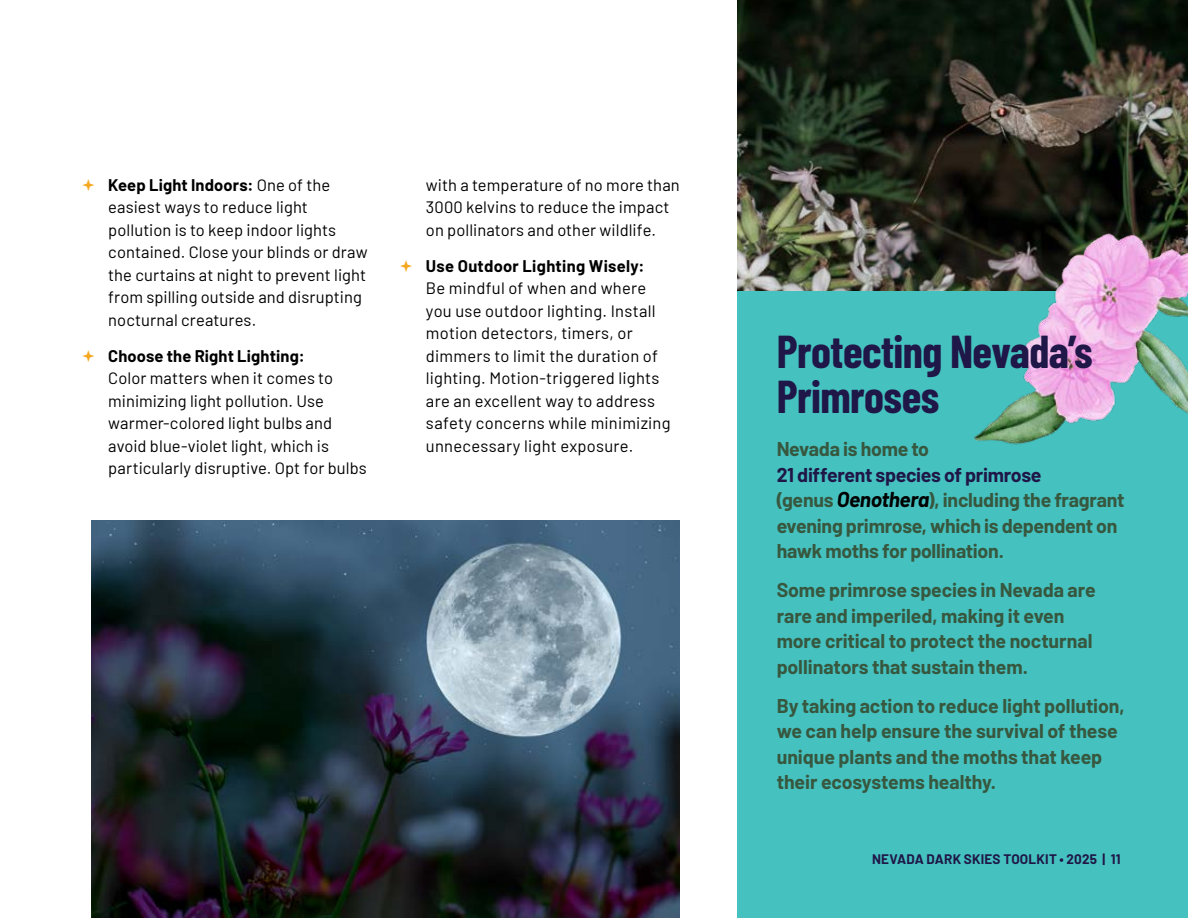
<style>
.page{position:relative;width:1188px;height:918px;background:#fff}
.page>*{position:absolute;margin:0;border:0;box-sizing:border-box;transform-origin:0 0}
.t1{font:700 45px/45px "Barlow Condensed";letter-spacing:-.015em;color:#1f1747}
.t2{font:700 19.5px/25.5px "Barlow";letter-spacing:-.01em;color:#37573e}
.t3{font:16.5px/22.5px "Barlow";letter-spacing:.01em;color:#000}
.t4{font:700 16.5px "Barlow";letter-spacing:.015em;color:#000}
.t5{font:700 13.5px "Barlow";letter-spacing:.015em;color:#1f1747}
.s1{font-weight:700}
.s2{color:#1f1747}
.s3{font-style:italic;font-size:21px;color:#000}
</style>
<div class="page">
<div style="left:737px;top:291px;width:451px;height:627px;background:#45c1c0"></div>
<img style="left:737px;top:0;width:451px;height:291px">
<img style="left:92px;top:520px;width:587px;height:398px">
<img style="left:965px;top:206px;width:223px;height:239px">
<p class="t3" style="left:108px;top:172px;width:261px"><span class="s1">Keep Light Indoors:</span> One of the easiest ways to reduce light pollution is to keep indoor lights contained. Close your blinds or draw the curtains at night to prevent light from spilling outside and disrupting nocturnal creatures.</p>
<p class="t4" style="left:108px;top:344px;width:198px">Choose the Right Lighting:</p>
<p class="t3" style="left:108px;top:366px;width:260px">Color matters when it comes to minimizing light pollution. Use warmer-colored light bulbs and avoid blue-violet light, which is particularly disruptive. Opt for bulbs</p>
<p class="t3" style="left:426px;top:172px;width:255px">with a temperature of no more than<br>3000 kelvins to reduce the impact on pollinators and other wildlife.</p>
<p class="t4" style="left:426px;top:254px;width:220px">Use Outdoor Lighting Wisely:</p>
<p class="t3" style="left:426px;top:276px;width:246px">Be mindful of when and where you use outdoor lighting. Install motion detectors, timers, or dimmers to limit the duration of lighting. Motion-triggered lights are an excellent way to address safety concerns while minimizing unnecessary light exposure.</p>
<h1 class="t1" style="left:777px;top:327px;width:318px">Protecting Nevada’s<br>Primroses</h1>
<p class="t2" style="left:777px;top:435px;width:154px">Nevada is home to</p>
<p class="t2" style="left:777px;top:460px;width:349px"><span class="s2">21 different species of primrose<br></span>(genus <span class="s3">Oenothera</span>), including the fragrant evening primrose, which is dependent on hawk moths for pollination.</p>
<p class="t2" style="left:777px;top:576px;width:321px">Some primrose species in Nevada are rare and imperiled, making it even more critical to protect the nocturnal pollinators that sustain them.</p>
<p class="t2" style="left:777px;top:691px;width:350px">By taking action to reduce light pollution, we can help ensure the survival of these unique plants and the moths that keep their ecosystems healthy.</p>
<p class="t5" style="left:872px;top:849px;width:250px">NEVADA DARK SKIES TOOLKIT • 2025 | 11</p>
</div>
